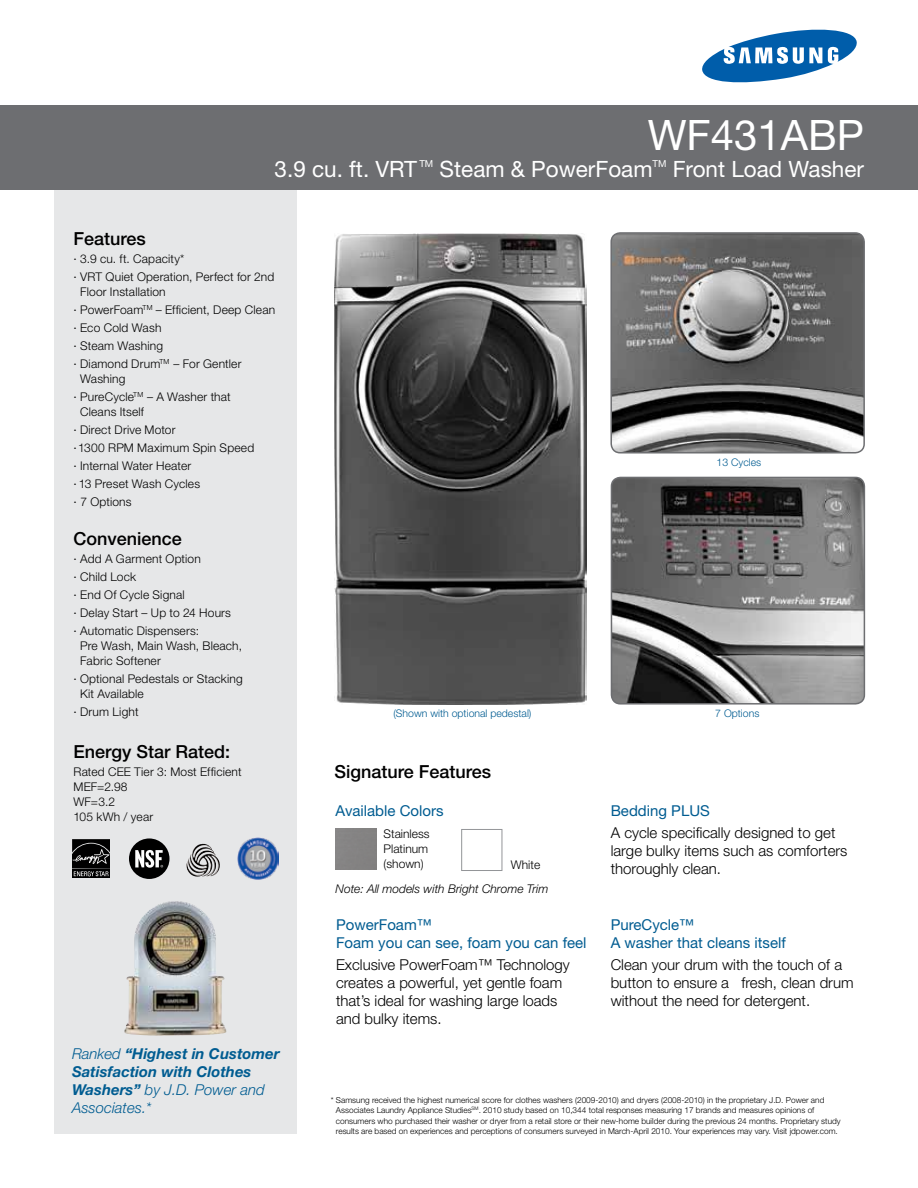
<style>
.page{position:relative;width:918px;height:1188px;background:#fff}
.page>*{position:absolute;margin:0;border:0;box-sizing:border-box;transform-origin:0 0}
.t1{font:42px "Helvetica Neue LT Std";color:#fff}
.t2{font:22.5px "Helvetica Neue LT Std";color:#fff}
.t3{font:500 18px "Helvetica Neue LT Std";color:#000}
.t4{font:300 15px/18px "Helvetica Neue LT Std";color:#000}
.t5{font:15px/18px "Helvetica Neue LT Std";color:#005c91}
.t6{font:italic 700 15px/18px "Helvetica Neue LT Std";color:#005c91}
.t7{font:300 12px/18px "Helvetica Neue LT Std";letter-spacing:.015em;color:#000}
.t8{font:italic 300 12px "Helvetica Neue LT Std";color:#000}
.t9{font:300 10.5px "Helvetica Neue LT Std";color:#005c91}
.t10{font:9.6px "Helvetica Neue LT Std";color:#fff}
.t11{font:300 8.25px/10.5px "Helvetica Neue LT Std";color:#000}
.s1{font-weight:400}
.s2{font-weight:300}
</style>
<div class="page">
<div style="left:54px;top:118px;width:242px;height:1016px;background:#e6e7e8"></div>
<div style="left:0;top:105px;width:918px;height:85px;background:#6d6e71"></div>
<svg style="left:702px;top:30px;width:155px;height:52px"></svg>
<img style="left:335px;top:233px;width:251px;height:472px">
<img style="left:613px;top:235px;width:249px;height:216px">
<div style="left:610px;top:232px;width:255px;height:222px;border:2px solid #6d6e71;border-radius:9px"></div>
<img style="left:611px;top:477px;width:253px;height:226px">
<div style="left:611px;top:477px;width:254px;height:228px;border:2px solid #6d6e71;border-radius:9px"></div>
<div style="left:462px;top:829px;width:40px;height:42px;background:#fff;border:1px solid #939598"></div>
<svg style="left:72px;top:876px;width:38px;height:2px"></svg>
<svg style="left:72px;top:839px;width:38px;height:37px"></svg>
<img style="left:192px;top:844px;width:9px;height:20px">
<div style="left:129px;top:838px;width:41px;height:41px;background:#000;border-radius:50%"></div>
<svg style="left:135px;top:850px;width:28px;height:18px"></svg>
<img style="left:124px;top:901px;width:103px;height:135px">
<img style="left:237px;top:838px;width:42px;height:42px">
<h1 class="t1" style="left:648px;top:110px;width:218px">WF431ABP</h1>
<h2 class="t2" style="left:275px;top:156px;width:144px">3.9 cu. ft. VRT</h2>
<p class="t10" style="left:419px;top:158px;width:15px">TM</p>
<h2 class="t2" style="left:440px;top:156px;width:214px">Steam &amp; PowerFoam</h2>
<p class="t10" style="left:653px;top:158px;width:15px">TM</p>
<h2 class="t2" style="left:673px;top:156px;width:193px">Front Load Washer</h2>
<h3 class="t3" style="left:74px;top:228px;width:74px">Features</h3>
<p class="t7" style="left:74px;top:250px;width:202px"><span class="s1">∙</span> 3.9 cu. ft. Capacity*<br><span class="s1">∙</span> VRT Quiet Operation, Perfect for 2nd</p>
<p class="t7" style="left:74px;top:283px;width:203px;text-indent:7px">Floor Installation<br><span class="s1">∙</span> PowerFoam<sup>TM</sup> – Efficient, Deep Clean <span class="s1">∙</span> Eco Cold Wash<br><span class="s1">∙</span> Steam Washing<br><span class="s1">∙</span> Diamond Drum<sup>TM</sup> – For Gentler</p>
<p class="t7" style="left:73px;top:370px;width:159px;text-indent:7px">Washing<br><span class="s1">∙</span> PureCycle<sup>TM</sup> – A Washer that</p>
<p class="t7" style="left:73px;top:403px;width:182px;text-indent:7px">Cleans Itself<br><span class="s1">∙</span> Direct Drive Motor<br><span class="s1">∙</span> 1300 RPM Maximum Spin Speed <span class="s1">∙</span> Internal Water Heater<br><span class="s1">∙</span> 13 Preset Wash Cycles<br><span class="s1">∙</span> 7 Options</p>
<h3 class="t3" style="left:74px;top:528px;width:110px">Convenience</h3>
<p class="t7" style="left:74px;top:550px;width:159px"><span class="s1">∙</span> Add A Garment Option<br><span class="s1">∙</span> Child Lock<br><span class="s1">∙</span> End Of Cycle Signal<br><span class="s1">∙</span> Delay Start – Up to 24 Hours <span class="s1">∙</span> Automatic Dispensers:</p>
<p class="t7" style="left:80px;top:638px;width:163px;line-height:15px">Pre Wash, Main Wash, Bleach,<br>Fabric Softener</p>
<p class="t7" style="left:80px;top:671px;width:164px;line-height:15px;text-indent:-7px"><span class="s1">∙</span> Optional Pedestals or Stacking<br>Kit Available</p>
<p class="t7" style="left:74px;top:703px;width:67px"><span class="s1">∙</span> Drum Light</p>
<h3 class="t3" style="left:74px;top:741px;width:158px">Energy Star Rated:</h3>
<p class="t7" style="left:74px;top:764px;width:170px;line-height:15px">Rated CEE Tier 3: Most Efficient<br>MEF=2.98<br>WF=3.2<br>105 kWh / year</p>
<h3 class="t3" style="left:334px;top:761px;width:158px">Signature Features</h3>
<p class="t9" style="left:717px;top:456px;width:46px">13 Cycles</p>
<p class="t9" style="left:393px;top:707px;width:140px">(Shown with optional pedestal)</p>
<p class="t9" style="left:715px;top:707px;width:46px">7 Options</p>
<p class="t5" style="left:336px;top:802px;width:110px">Available Colors</p>
<p class="t5" style="left:611px;top:802px;width:101px">Bedding PLUS</p>
<p class="t4" style="left:611px;top:823px;width:238px">A cycle specifically designed to get large bulky items such as comforters thoroughly clean.</p>
<p class="t7" style="left:384px;top:826px;width:47px;line-height:15px;text-align:justify">Stainless Platinum (shown)</p>
<p class="t7" style="left:511px;top:856px;width:31px">White</p>
<p class="t6" style="left:72px;top:1045px;width:209px"><span class="s2">Ranked</span> “Highest in Customer<br>Satisfaction with Clothes<br>Washers” <span class="s2">by J.D. Power and<br>Associates.*</span></p>
<p class="t8" style="left:336px;top:882px;width:214px">Note: All models with Bright Chrome Trim</p>
<p class="t5" style="left:336px;top:915px;width:252px">PowerFoam™<br>Foam you can see, foam you can feel</p>
<p class="t4" style="left:336px;top:955px;width:235px">Exclusive PowerFoam™ Technology creates a powerful, yet gentle foam that’s ideal for washing large loads and bulky items.</p>
<p class="t5" style="left:611px;top:915px;width:177px">PureCycle™<br>A washer that cleans itself</p>
<p class="t4" style="left:611px;top:955px;width:244px">Clean your drum with the touch of a button to ensure a fresh, clean drum without the need for detergent.</p>
<p class="t11" style="left:336px;top:1094px;width:506px;text-indent:-5px">* Samsung received the highest numerical score for clothes washers (2009-2010) and dryers (2008-2010) in the proprietary J.D. Power and Associates Laundry Appliance Studies<sup>SM</sup>. 2010 study based on 10,344 total responses measuring 17 brands and measures opinions of consumers who purchased their washer or dryer from a retail store or their new-home builder during the previous 24 months. Proprietary study results are based on experiences and perceptions of consumers surveyed in March-April 2010. Your experiences may vary. Visit jdpower.com.</p>
</div>
